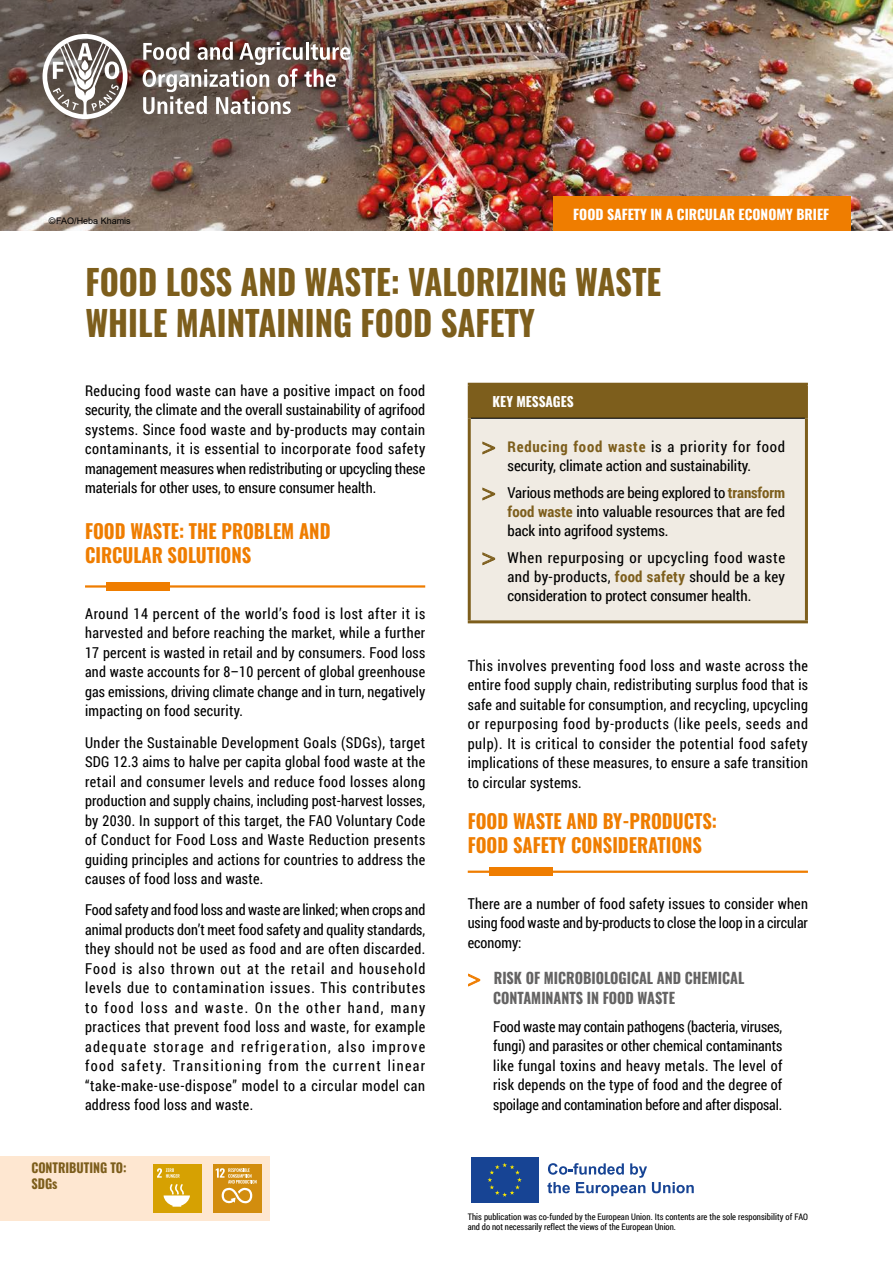
<style>
.page{position:relative;width:893px;height:1263px;background:#fff}
.page>*{position:absolute;margin:0;border:0;box-sizing:border-box;transform-origin:0 0}
.Title_01{font:700 34.5px/41.4px "Oswald";color:#7d5e1c;scale:.95 1}
.Text_Title_01{font:700 19.5px/24px "Oswald";color:#ef7d00;scale:.95 1}
.Text{font:15px/19.5px "Roboto Condensed";letter-spacing:.005em;color:#000;text-align:justify;scale:.95 1}
.Text-2{font:15px/19.5px "Roboto Condensed";letter-spacing:.005em;color:#000;text-align:justify;scale:.96 1}
.Text-3{font:15px/18.8px "Roboto Condensed";letter-spacing:.005em;color:#000;text-align:justify}
.Text_after{font:15px/19.5px "Roboto Condensed";letter-spacing:-.01em;color:#000;text-align:justify;scale:.95 1}
.t1{font:700 15px/19.5px "Oswald";color:#646363;scale:.95 1}
.Box_Title{font:700 13.8px "Oswald";color:#fff}
.Box_Title-2{font:700 13.5px "Oswald";color:#fff}
.Title_01-2{font:700 13.05px/15.8px "Oswald";color:#7d5e1c;scale:.95 1}
.Text-4{font:9px/10.5px "Roboto Condensed";letter-spacing:.005em;color:#000;scale:.95 1}
.photocredits{font:9px "Arial";color:#000}
.s1{font-family:"Trade Gothic LT Std Cn 18";font-size:22.5px;color:#7d5e1c}
.s2{font-weight:700;color:#7d5e1c}
.s3{font-family:"Trade Gothic LT Std Cn 18";font-weight:400;font-size:22.5px;color:#ef7d00}
</style>
<div class="page">
<img style="left:0;top:0;width:893px;height:231px">
<div style="left:469px;top:384px;width:337px;height:34px;background:#7d5e1c"></div>
<div style="left:469px;top:418px;width:337px;height:204px;background:#f0ebe3"></div>
<hr style="left:471px;top:418px;width:334px;height:1px;background:#000">
<hr style="left:468px;top:383px;width:340px;height:3px;background:#7d5e1c">
<hr style="left:468px;top:386px;width:3px;height:32px;background:#7d5e1c">
<hr style="left:805px;top:386px;width:3px;height:32px;background:#7d5e1c">
<hr style="left:468px;top:418px;width:3px;height:202px;background:#7d5e1c">
<hr style="left:805px;top:418px;width:3px;height:202px;background:#7d5e1c">
<hr style="left:468px;top:620px;width:340px;height:3px;background:#7d5e1c">
<hr style="left:85px;top:585px;width:340px;height:3px;background:#ef7d00">
<div style="left:106px;top:582px;width:64px;height:9px;background:#ef7d00"></div>
<hr style="left:468px;top:870px;width:340px;height:3px;background:#ef7d00">
<div style="left:489px;top:867px;width:64px;height:9px;background:#ef7d00"></div>
<img style="left:0;top:0;width:470px;height:199px">
<svg style="left:43px;top:34px;width:85px;height:85px"></svg>
<img style="left:143px;top:42px;width:207px;height:72px">
<div style="left:553px;top:197px;width:297px;height:34px;background:#ef7d00"></div>
<div style="left:0;top:1156px;width:269px;height:64px;background:#fee7d1"></div>
<div style="left:153px;top:1164px;width:49px;height:49px;background:#d6a102"></div>
<svg style="left:157px;top:1168px;width:23px;height:10px"></svg>
<svg style="left:164px;top:1184px;width:26px;height:23px"></svg>
<div style="left:213px;top:1164px;width:49px;height:49px;background:#d28d0e"></div>
<svg style="left:216px;top:1168px;width:41px;height:36px"></svg>
<div style="left:469px;top:1156px;width:71px;height:48px;background:linear-gradient(to right,#174494,#174494)"></div>
<div style="left:471px;top:1157px;width:68px;height:45px;background:#174494"></div>
<svg style="left:487px;top:1163px;width:35px;height:34px"></svg>
<svg style="left:547px;top:1163px;width:147px;height:33px"></svg>
<p class="photocredits" style="left:49px;top:214px;width:83px">© FAO/Heba Khamis</p>
<p class="Box_Title" style="left:573px;top:207px;width:257px">FOOD SAFETY IN A CIRCULAR ECONOMY BRIEF</p>
<p class="Title_01" style="left:85px;top:263px;width:608px">FOOD LOSS AND WASTE: VALORIZING WASTE<br>WHILE MAINTAINING FOOD SAFETY</p>
<p class="Text-2" style="left:85px;top:380px;width:356px">Reducing food waste can have a positive impact on food security, the climate and the overall sustainability of agrifood systems. Since food waste and by-products may contain contaminants, it is essential to incorporate food safety management measures when redistributing or upcycling these materials for other uses, to ensure consumer health.</p>
<p class="Text_Title_01" style="left:85px;top:520px;width:260px">FOOD WASTE: THE PROBLEM AND<br>CIRCULAR SOLUTIONS</p>
<p class="Text" style="left:85px;top:603px;width:360px">Around 14 percent of the world’s food is lost after it is harvested and before reaching the market, while a further 17 percent is wasted in retail and by consumers. Food loss and waste accounts for 8–10 percent of global greenhouse gas emissions, driving climate change and in turn, negatively impacting on food security.</p>
<p class="Text" style="left:85px;top:732px;width:360px">Under the Sustainable Development Goals (SDGs), target SDG 12.3 aims to halve per capita global food waste at the retail and consumer levels and reduce food losses along production and supply chains, including post-harvest losses, by 2030. In support of this target, the FAO Voluntary Code of Conduct for Food Loss and Waste Reduction presents guiding principles and actions for countries to address the causes of food loss and waste.</p>
<p class="Text" style="left:85px;top:900px;width:360px">Food safety and food loss and waste are linked; when crops and animal products don’t meet food safety and quality standards, they should not be used as food and are often discarded.<br>Food is also thrown out at the retail and household levels due to contamination issues. This contributes to food loss and waste. On the other hand, many practices that prevent food loss and waste, for example adequate storage and refrigeration, also improve food safety. Transitioning from the current linear “take-make-use-dispose” model to a circular model can address food loss and waste.</p>
<p class="Title_01-2" style="left:31px;top:1161px;width:102px">CONTRIBUTING TO:<br>SDGs</p>
<p class="Box_Title-2" style="left:493px;top:395px;width:82px">KEY MESSAGES</p>
<p class="Text-3" style="left:482px;top:437px;width:305px;text-align:center"><span class="s1">&gt;</span> <span class="s2">Reducing food waste</span> is a priority for food security, climate action and sustainability.</p>
<p class="Text-3" style="left:507px;top:483px;width:279px;text-indent:-26px"><span class="s1">&gt;</span> Various methods are being explored to <span class="s2">transform food waste</span> into valuable resources that are fed back into agrifood systems.</p>
<p class="Text-3" style="left:507px;top:548px;width:279px;text-indent:-26px"><span class="s1">&gt;</span> When repurposing or upcycling food waste and by-products, <span class="s2">food safety</span> should be a key consideration to protect consumer health.</p>
<p class="Text" style="left:468px;top:655px;width:360px">This involves preventing food loss and waste across the entire food supply chain, redistributing surplus food that is safe and suitable for consumption, and recycling, upcycling or repurposing food by-products (like peels, seeds and pulp). It is critical to consider the potential food safety implications of these measures, to ensure a safe transition to circular systems.</p>
<p class="Text_Title_01" style="left:468px;top:810px;width:264px">FOOD WASTE AND BY-PRODUCTS:<br>FOOD SAFETY CONSIDERATIONS</p>
<p class="Text" style="left:468px;top:893px;width:360px">There are a number of food safety issues to consider when using food waste and by-products to close the loop in a circular economy:</p>
<p class="t1" style="left:493px;top:969px;width:266px;text-indent:-26px"><span class="s3">&gt;</span> RISK OF MICROBIOLOGICAL AND CHEMICAL<br>CONTAMINANTS IN FOOD WASTE</p>
<p class="Text_after" style="left:493px;top:1016px;width:306px">Food waste may contain pathogens (bacteria, viruses, fungi) and parasites or other chemical contaminants like fungal toxins and heavy metals. The level of risk depends on the type of food and the degree of spoilage and contamination before and after disposal.</p>
<p class="Text-4" style="left:468px;top:1211px;width:360px">This publication was co-funded by the European Union. Its contents are the sole responsibility of FAO and do not necessarily reflect the views of the European Union.</p>
</div>
